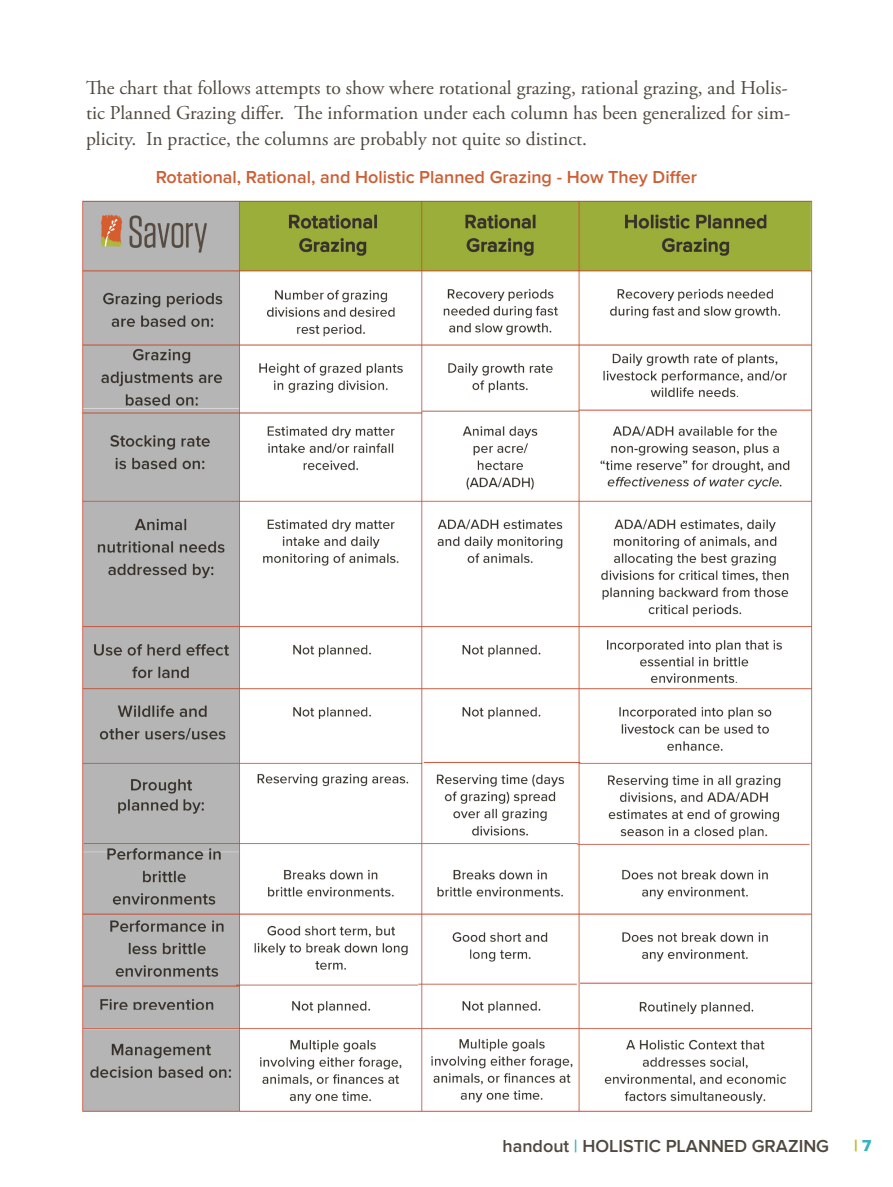
<style>
.page{position:relative;width:893px;height:1187px;background:#fff}
.page>*{position:absolute;margin:0;border:0;box-sizing:border-box;transform-origin:0 0}
.Heading_2{font:19.5px/25.5px "Adobe Garamond Pro";color:#4f483f}
.Sub_heading_Poppy{font:600 18px "Proxima Nova";color:#cc5f35}
.t1{font:600 18px "Proxima Nova";color:#4f483f}
.t2{font:16.5px "Proxima Nova Extrabld";color:#b5c034}
.s1{color:#38b3bc}
</style>
<div class="page">
<img style="left:82px;top:200px;width:731px;height:912px">
<p class="Heading_2" style="left:86px;top:76px;width:706px">The chart that follows attempts to show where rotational grazing, rational grazing, and Holis&shy;tic Planned Grazing differ. The information under each column has been generalized for sim&shy;plicity. In practice, the columns are probably not quite so distinct.</p>
<p class="Sub_heading_Poppy" style="left:156px;top:167px;width:543px">Rotational, Rational, and Holistic Planned Grazing - How They Differ</p>
<p class="t1" style="left:502px;top:1135px;width:328px">handout <span class="s1">|</span> HOLISTIC PLANNED GRAZING</p>
<p class="t2" style="left:854px;top:1135px;width:19px">| <span class="s1">7</span></p>
</div>
